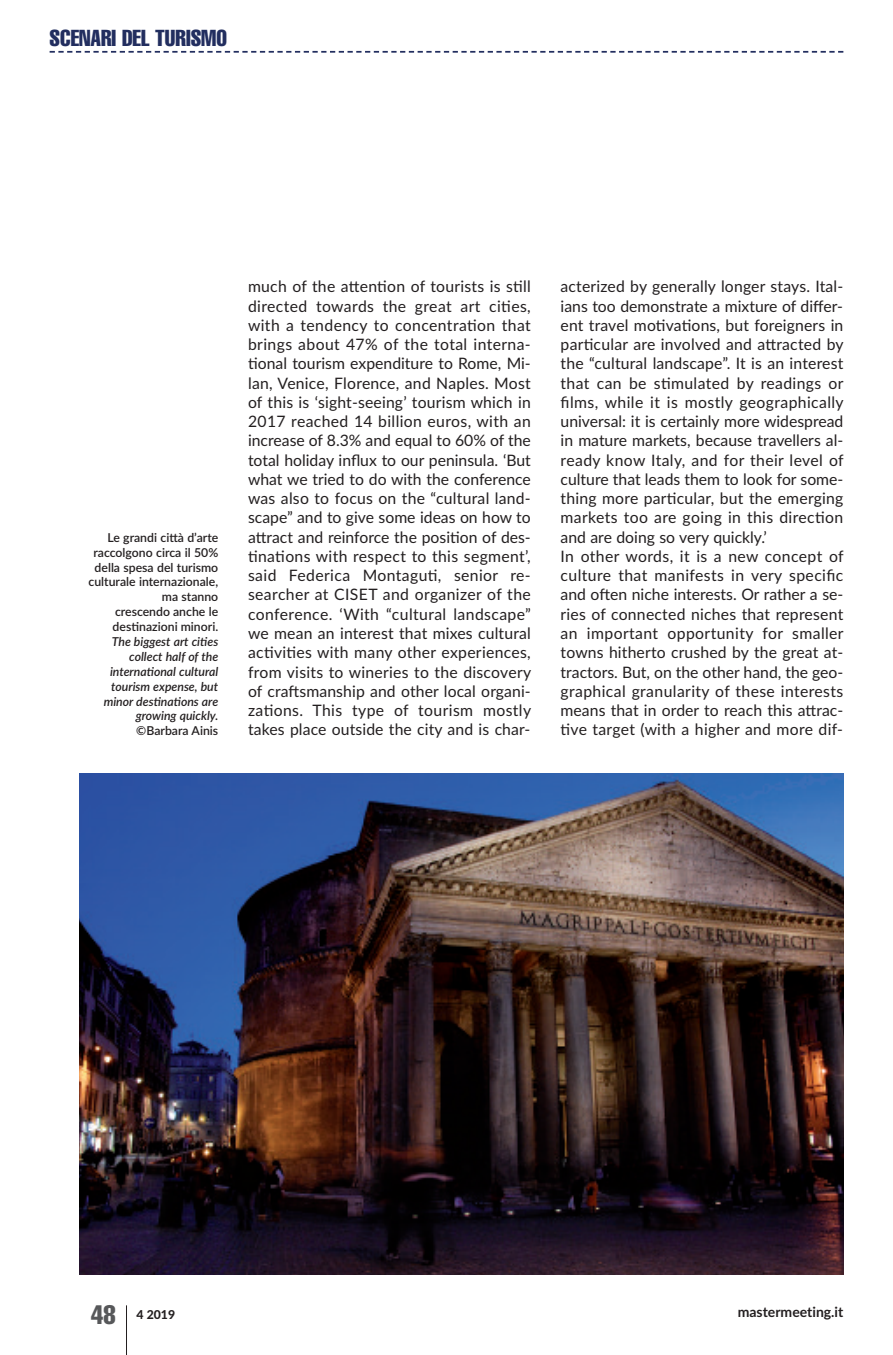
<style>
.page{position:relative;width:893px;height:1355px;background:#fff}
.page>*{position:absolute;margin:0;border:0;box-sizing:border-box;transform-origin:0 0}
.t1{font:extra-condensed 26.25px "Helvetica";color:#57585a}
.t2{font:extra-condensed 22.75px "Helvetica";color:#222e5f}
.t3{font:15.75px/19.2px "Lato";letter-spacing:.01em;color:#231f20;text-align:justify}
.t4{font:700 14px "Lato";color:#231f20}
.t5{font:600 12.25px/14.9px "Lato";color:#231f20;text-align:right}
.t6{font:italic 600 12.25px/14.9px "Lato";color:#231f20;text-align:right}
.t7{font:800 12.25px "Lato";color:#231f20}
</style>
<div class="page">
<hr style="left:126px;top:1305px;width:1px;height:49px;background:#231f20">
<svg style="left:50px;top:51px;width:793px;height:2px"></svg>
<img style="left:79px;top:773px;width:764px;height:501px">
<h2 class="t2" style="left:50px;top:30px;width:179px">SCENARI DEL TURISMO</h2>
<p class="t5" style="left:89px;top:530px;width:131px">Le grandi città d’arte raccolgono circa il 50% della spesa del turismo culturale internazionale, ma stanno<br>crescendo anche le destinazioni minori.</p>
<p class="t6" style="left:104px;top:634px;width:116px">The biggest art cities collect half of the international cultural tourism expense, but minor destinations are growing quickly.</p>
<p class="t5" style="left:136px;top:723px;width:83px">©Barbara Ainis</p>
<p class="t3" style="left:248px;top:277px;width:285px">much of the attention of tourists is still directed towards the great art cities, with a tendency to concentration that brings about 47% of the total interna&shy;tional tourism expenditure to Rome, Mi&shy;lan, Venice, Florence, and Naples. Most of this is ‘sight-seeing’ tourism which in 2017 reached 14 billion euros, with an increase of 8.3% and equal to 60% of the total holiday influx to our peninsula. ‘But what we tried to do with the conference was also to focus on the “cultural land&shy;scape” and to give some ideas on how to attract and reinforce the position of des&shy;tinations with respect to this segment’, said Federica Montaguti, senior re&shy;searcher at CISET and organizer of the conference. ‘With “cultural landscape” we mean an interest that mixes cultural activities with many other experiences, from visits to wineries to the discovery of craftsmanship and other local organi&shy;zations. This type of tourism mostly takes place outside the city and is char-</p>
<p class="t3" style="left:561px;top:277px;width:285px;text-align:left">acterized by generally longer stays. Ital&shy;ians too demonstrate a mixture of differ&shy;ent travel motivations, but foreigners in particular are involved and attracted by the “cultural landscape”. It is an interest that can be stimulated by readings or films, while it is mostly geographically universal: it is certainly more widespread in mature markets, because travellers al&shy;ready know Italy, and for their level of culture that leads them to look for some&shy;thing more particular, but the emerging markets too are going in this direction and are doing so very quickly.’<br>In other words, it is a new concept of culture that manifests in very specific and often niche interests. Or rather a se&shy;ries of connected niches that represent an important opportunity for smaller towns hitherto crushed by the great at&shy;tractors. But, on the other hand, the geo&shy;graphical granularity of these interests means that in order to reach this attrac&shy;tive target (with a higher and more dif-</p>
<h1 class="t1" style="left:91px;top:1305px;width:26px">48</h1>
<p class="t7" style="left:136px;top:1307px;width:40px">4 2019</p>
<p class="t4" style="left:738px;top:1303px;width:107px">mastermeeting.it</p>
</div>
